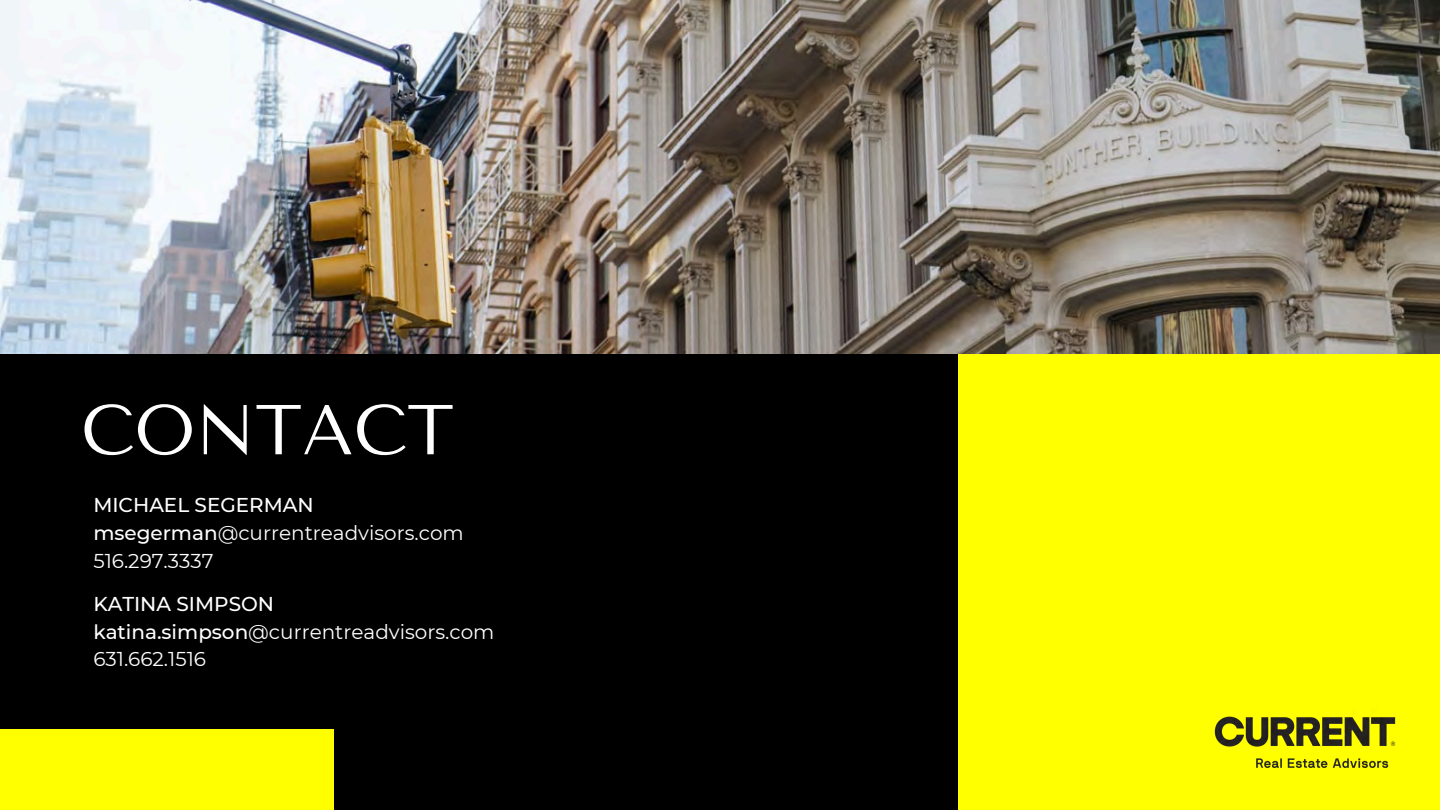
<style>
.page{position:relative;width:1440px;height:810px;background:#000}
.page>*{position:absolute;margin:0;border:0;box-sizing:border-box;transform-origin:0 0}
.t1{font:70.4px "Tenor Sans";color:#fff}
.t2{font:20px "Montserrat";color:#fff}
.t3{font:500 20px "Montserrat";color:#fff}
.s1{font-weight:500}
</style>
<div class="page">
<img style="left:0;top:0;width:1440px;height:354px">
<div style="left:958px;top:354px;width:482px;height:456px;background:#ff0"></div>
<div style="left:0;top:729px;width:334px;height:81px;background:#ff0"></div>
<img style="left:1214px;top:709px;width:182px;height:59px">
<p class="t1" style="left:81px;top:390px;width:374px">CONTACT</p>
<p class="t3" style="left:93px;top:493px;width:222px">MICHAEL SEGERMAN</p>
<p class="t2" style="left:93px;top:520px;width:372px"><span class="s1">msegerman</span>@currentreadvisors.com</p>
<p class="t2" style="left:93px;top:548px;width:122px">516.297.3337</p>
<p class="t3" style="left:93px;top:591px;width:182px">KATINA SIMPSON</p>
<p class="t2" style="left:93px;top:619px;width:403px"><span class="s1">katina.simpson</span>@currentreadvisors.com</p>
<p class="t2" style="left:93px;top:647px;width:114px">631.662.1516</p>
</div>
